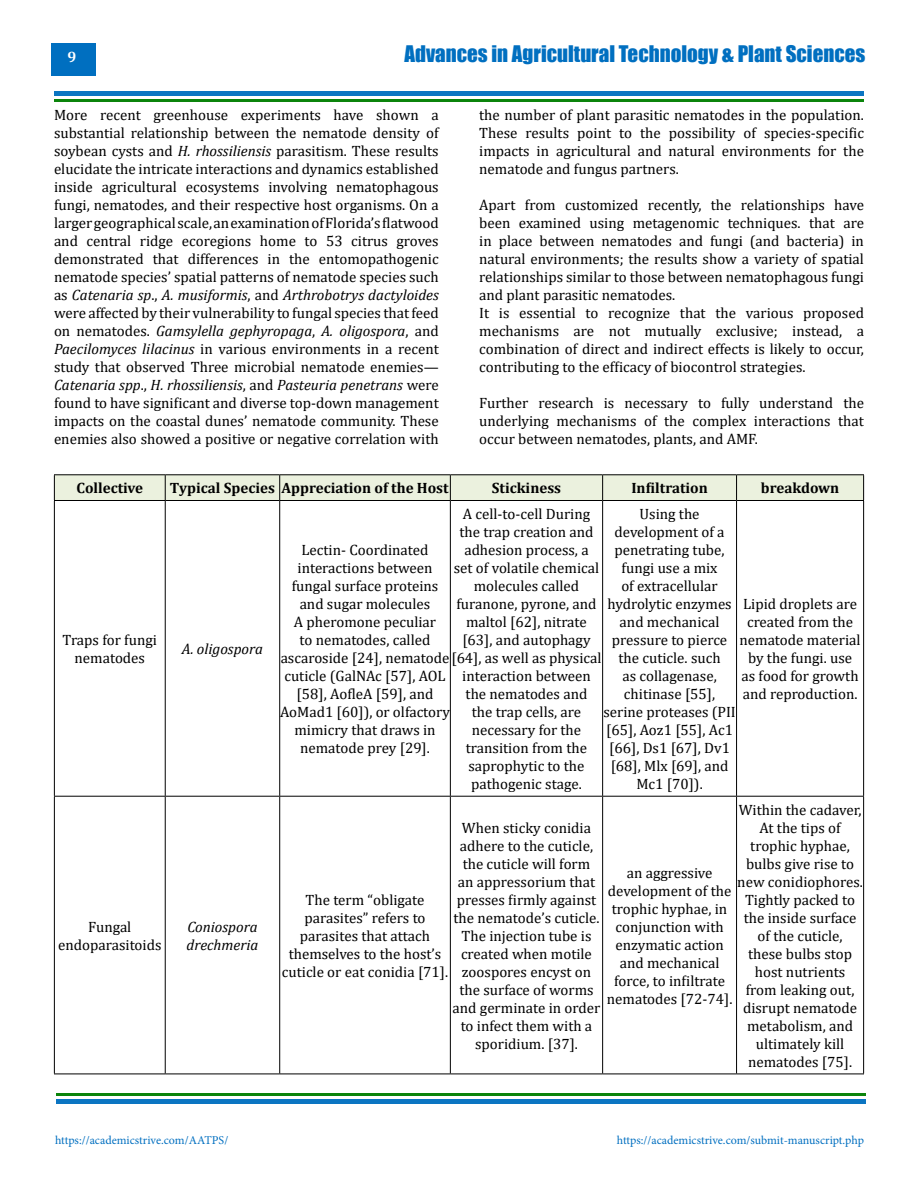
<style>
.page{position:relative;width:918px;height:1188px;background:#fff}
.page>*{position:absolute;margin:0;border:0;box-sizing:border-box;transform-origin:0 0}
.t1{font:21px "Impact";color:#006fc0}
.t2{font:15px/18px "Cambria";color:#000;text-align:center}
.t3{font:700 15px "Cambria";color:#000}
.t4{font:italic 15px/18px "Cambria";color:#000}
.t5{font:700 15px "Cambria";color:#fff}
.t6{font:12px "Minion Pro";color:#006fc0}
.s1{font-style:italic}
</style>
<div class="page">
<div style="left:51px;top:43px;width:45px;height:33px;background:#006fc0"></div>
<div style="left:54px;top:91px;width:810px;height:5px;background:#0b75c2"></div>
<div style="left:56px;top:1099px;width:810px;height:5px;background:#0b75c2"></div>
<hr style="left:54px;top:99px;width:810px;height:3px;background:#007f01">
<hr style="left:56px;top:1094px;width:810px;height:2px;background:#007f01">
<hr style="left:54px;top:474px;width:111px;height:1px;background:#000">
<hr style="left:165px;top:474px;width:115px;height:1px;background:#000">
<hr style="left:280px;top:474px;width:170px;height:1px;background:#000">
<hr style="left:450px;top:474px;width:153px;height:1px;background:#000">
<hr style="left:603px;top:474px;width:134px;height:1px;background:#000">
<hr style="left:737px;top:474px;width:127px;height:1px;background:#000">
<div style="left:54px;top:475px;width:810px;height:25px;background:#ebf1de"></div>
<hr style="left:54px;top:500px;width:111px;height:1px;background:#000">
<hr style="left:54px;top:501px;width:1px;height:295px;background:#000">
<hr style="left:165px;top:500px;width:115px;height:1px;background:#000">
<hr style="left:165px;top:501px;width:1px;height:295px;background:#000">
<hr style="left:280px;top:500px;width:170px;height:1px;background:#000">
<hr style="left:279px;top:501px;width:1px;height:295px;background:#000">
<hr style="left:450px;top:500px;width:153px;height:1px;background:#000">
<hr style="left:450px;top:501px;width:1px;height:295px;background:#000">
<hr style="left:603px;top:500px;width:134px;height:1px;background:#000">
<hr style="left:602px;top:501px;width:1px;height:295px;background:#000">
<hr style="left:737px;top:500px;width:127px;height:1px;background:#000">
<hr style="left:736px;top:501px;width:1px;height:295px;background:#000">
<hr style="left:863px;top:501px;width:1px;height:295px;background:#000">
<hr style="left:54px;top:796px;width:111px;height:1px;background:#000">
<hr style="left:54px;top:797px;width:1px;height:277px;background:#000">
<hr style="left:165px;top:796px;width:115px;height:1px;background:#000">
<hr style="left:165px;top:797px;width:1px;height:277px;background:#000">
<hr style="left:280px;top:796px;width:170px;height:1px;background:#000">
<hr style="left:279px;top:797px;width:1px;height:277px;background:#000">
<hr style="left:450px;top:796px;width:153px;height:1px;background:#000">
<hr style="left:450px;top:797px;width:1px;height:277px;background:#000">
<hr style="left:603px;top:796px;width:134px;height:1px;background:#000">
<hr style="left:602px;top:797px;width:1px;height:277px;background:#000">
<hr style="left:737px;top:796px;width:127px;height:1px;background:#000">
<hr style="left:736px;top:797px;width:1px;height:277px;background:#000">
<hr style="left:863px;top:797px;width:1px;height:277px;background:#000">
<hr style="left:54px;top:1074px;width:111px;height:1px;background:#000">
<hr style="left:165px;top:1074px;width:115px;height:1px;background:#000">
<hr style="left:280px;top:1074px;width:170px;height:1px;background:#000">
<hr style="left:450px;top:1074px;width:153px;height:1px;background:#000">
<hr style="left:603px;top:1074px;width:134px;height:1px;background:#000">
<hr style="left:737px;top:1074px;width:127px;height:1px;background:#000">
<p class="t5" style="left:68px;top:47px;width:10px">9</p>
<h1 class="t1" style="left:405px;top:37px;width:462px">Advances in Agricultural Technology &amp; Plant Sciences</h1>
<p class="t2" style="left:54px;top:105px;width:386px;text-align:justify">More recent greenhouse experiments have shown a substantial relationship between the nematode density of soybean cysts and <span class="s1">H. rhossiliensis</span> parasitism. These results elucidate the intricate interactions and dynamics established inside agricultural ecosystems involving nematophagous fungi, nematodes, and their respective host organisms. On a larger geographical scale, an examination of Florida’s flatwood and central ridge ecoregions home to 53 citrus groves demonstrated that differences in the entomopathogenic nematode species’ spatial patterns of nematode species such as <span class="s1">Catenaria sp</span>., <span class="s1">A. musiformis</span>, and <span class="s1">Arthrobotrys dactyloides </span>were affected by their vulnerability to fungal species that feed on nematodes. <span class="s1">Gamsylella gephyropaga</span>, <span class="s1">A. oligospora</span>, and <span class="s1">Paecilomyces lilacinus</span> in various environments in a recent study that observed Three microbial nematode enemies— <span class="s1">Catenaria spp</span>., <span class="s1">H. rhossiliensis</span>, and <span class="s1">Pasteuria penetrans</span> were found to have significant and diverse top-down management impacts on the coastal dunes’ nematode community. These enemies also showed a positive or negative correlation with</p>
<p class="t2" style="left:479px;top:105px;width:386px;text-align:justify">the number of plant parasitic nematodes in the population.<br>These results point to the possibility of species-specific impacts in agricultural and natural environments for the nematode and fungus partners.</p>
<p class="t2" style="left:479px;top:195px;width:386px;text-align:left">Apart from customized recently, the relationships have been examined using metagenomic techniques. that are in place between nematodes and fungi (and bacteria) in natural environments; the results show a variety of spatial relationships similar to those between nematophagous fungi and plant parasitic nematodes.<br>It is essential to recognize that the various proposed mechanisms are not mutually exclusive; instead, a combination of direct and indirect effects is likely to occur, contributing to the efficacy of biocontrol strategies.</p>
<p class="t2" style="left:479px;top:393px;width:386px;text-align:justify">Further research is necessary to fully understand the underlying mechanisms of the complex interactions that occur between nematodes, plants, and AMF.</p>
<p class="t3" style="left:77px;top:478px;width:68px">Collective</p>
<p class="t3" style="left:170px;top:478px;width:280px">Typical Species Appreciation of the Host</p>
<p class="t3" style="left:492px;top:478px;width:71px">Stickiness</p>
<p class="t3" style="left:631px;top:478px;width:78px">Infiltration</p>
<p class="t3" style="left:761px;top:478px;width:80px">breakdown</p>
<p class="t2" style="left:63px;top:631px;width:96px">Traps for fungi nematodes</p>
<p class="t4" style="left:182px;top:639px;width:83px">A. oligospora</p>
<p class="t2" style="left:58px;top:918px;width:105px">Fungal endoparasitoids</p>
<p class="t4" style="left:187px;top:917px;width:73px">Coniospora drechmeria</p>
<p class="t2" style="left:454px;top:505px;width:147px">A cell-to-cell During the trap creation and adhesion process, a set of volatile chemical molecules called furanone, pyrone, and maltol [62], nitrate [63], and autophagy</p>
<p class="t2" style="left:462px;top:667px;width:130px">interaction between the nematodes and the trap cells, are necessary for the transition from the saprophytic to the pathogenic stage.</p>
<p class="t2" style="left:603px;top:505px;width:134px">Using the development of a penetrating tube, fungi use a mix<br>of extracellular hydrolytic enzymes and mechanical pressure to pierce the cuticle. such<br>as collagenase, chitinase [55], serine proteases (PII [65], Aoz1 [55], Ac1 [66], Ds1 [67], Dv1 [68], Mlx [69], and<br>Mc1 [70]).</p>
<p class="t2" style="left:302px;top:541px;width:128px">Lectin- Coordinated</p>
<p class="t2" style="left:298px;top:559px;width:137px">interactions between</p>
<p class="t2" style="left:292px;top:577px;width:148px">fungal surface proteins</p>
<p class="t2" style="left:300px;top:595px;width:132px">and sugar molecules</p>
<p class="t2" style="left:294px;top:613px;width:144px">A pheromone peculiar</p>
<p class="t2" style="left:300px;top:631px;width:132px">to nematodes, called</p>
<p class="t2" style="left:281px;top:649px;width:322px">ascaroside [24], nematode[64], as well as physical</p>
<p class="t2" style="left:284px;top:667px;width:163px">cuticle (GalNAc [57], AOL</p>
<p class="t2" style="left:297px;top:685px;width:138px">[58], AofleA [59], and</p>
<p class="t2" style="left:280px;top:703px;width:171px">AoMad1 [60]), or olfactory</p>
<p class="t2" style="left:294px;top:721px;width:143px">mimicry that draws in</p>
<p class="t2" style="left:300px;top:739px;width:131px">nematode prey [29].</p>
<p class="t2" style="left:740px;top:595px;width:123px">Lipid droplets are created from the nematode material by the fungi. use as food for growth and reproduction.</p>
<p class="t2" style="left:737px;top:801px;width:127px">Within the cadaver,<br>At the tips of trophic hyphae, bulbs give rise to new conidiophores.<br>Tightly packed to the inside surface of the cuticle,<br>these bulbs stop host nutrients<br>from leaking out, disrupt nematode metabolism, and ultimately kill nematodes [75].</p>
<p class="t2" style="left:453px;top:819px;width:149px">When sticky conidia adhere to the cuticle, the cuticle will form<br>an appressorium that presses firmly against the nematode’s cuticle.<br>The injection tube is created when motile zoospores encyst on the surface of worms and germinate in order to infect them with a sporidium. [37].</p>
<p class="t2" style="left:607px;top:864px;width:127px">an aggressive development of the trophic hyphae, in conjunction with enzymatic action and mechanical force, to infiltrate nematodes [72-74].</p>
<p class="t2" style="left:282px;top:891px;width:168px">The term “obligate parasites” refers to parasites that attach themselves to the host’s cuticle or eat conidia [71].</p>
<p class="t6" style="left:55px;top:1132px;width:175px">https://academicstrive.com/AATPS/</p>
<p class="t6" style="left:617px;top:1132px;width:249px">https://academicstrive.com/submit-manuscript.php</p>
</div>
